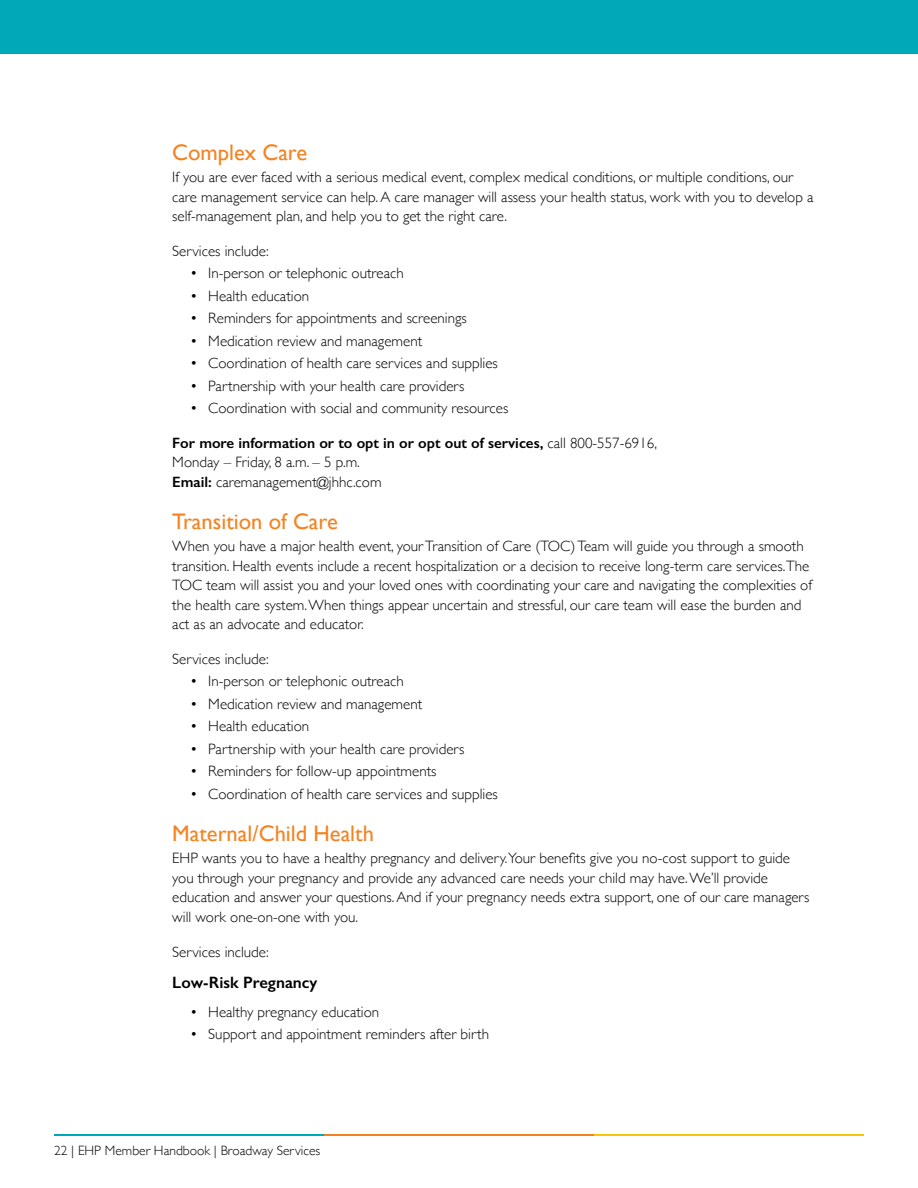
<style>
.page{position:relative;width:918px;height:1188px;background:#fff}
.page>*{position:absolute;margin:0;border:0;box-sizing:border-box;transform-origin:0 0}
.L2_Heading{font:22.5px "Gill Sans";color:#f58220}
.L4_Heading{font:600 16.5px "Gill Sans";color:#000}
.L1_First_Paragraph{font:300 15px/19.5px "Gill Sans";color:#000}
.L1_Body_Text{font:300 15px/19.5px "Gill Sans";color:#000}
.t1{font:300 13.5px "Gill Sans";color:#000}
.s1{font-weight:600}
</style>
<div class="page">
<div style="left:0;top:0;width:918px;height:54px;background:#00a9b7"></div>
<hr style="left:54px;top:1134px;width:270px;height:2px;background:#00a9b7">
<hr style="left:594px;top:1134px;width:270px;height:2px;background:#f9c606">
<hr style="left:324px;top:1134px;width:270px;height:2px;background:#f58220">
<p class="L2_Heading" style="left:172px;top:139px;width:136px">Complex Care</p>
<p class="L1_First_Paragraph" style="left:172px;top:167px;width:643px">If you are ever faced with a serious medical event, complex medical conditions, or multiple conditions, our care management service can help. A care manager will assess your health status, work with you to develop a self-management plan, and help you to get the right care.</p>
<p class="L1_Body_Text" style="left:172px;top:240px;width:98px">Services include:</p>
<p class="L1_First_Paragraph" style="left:190px;top:263px;width:215px">• In-person or telephonic outreach</p>
<p class="L1_First_Paragraph" style="left:190px;top:285px;width:120px">• Health education</p>
<p class="L1_First_Paragraph" style="left:190px;top:308px;width:278px">• Reminders for appointments and screenings</p>
<p class="L1_First_Paragraph" style="left:190px;top:330px;width:233px">• Medication review and management</p>
<p class="L1_First_Paragraph" style="left:190px;top:353px;width:309px">• Coordination of health care services and supplies</p>
<p class="L1_First_Paragraph" style="left:190px;top:375px;width:276px">• Partnership with your health care providers</p>
<p class="L1_First_Paragraph" style="left:190px;top:398px;width:320px">• Coordination with social and community resources</p>
<p class="L1_Body_Text" style="left:172px;top:432px;width:486px"><span class="s1">For more information or to opt in or opt out of services,</span> call 800-557-6916,<br>Monday – Friday, 8 a.m. – 5 p.m.<br><span class="s1">Email:</span> caremanagement@jhhc.com</p>
<p class="L2_Heading" style="left:172px;top:508px;width:167px">Transition of Care</p>
<p class="L1_First_Paragraph" style="left:172px;top:536px;width:641px">When you have a major health event, your Transition of Care (TOC) Team will guide you through a smooth transition. Health events include a recent hospitalization or a decision to receive long-term care services.The TOC team will assist you and your loved ones with coordinating your care and navigating the complexities of the health care system. When things appear uncertain and stressful, our care team will ease the burden and act as an advocate and educator.</p>
<p class="L1_Body_Text" style="left:172px;top:649px;width:98px">Services include:</p>
<p class="L1_First_Paragraph" style="left:190px;top:671px;width:215px">• In-person or telephonic outreach</p>
<p class="L1_First_Paragraph" style="left:190px;top:694px;width:233px">• Medication review and management</p>
<p class="L1_First_Paragraph" style="left:190px;top:716px;width:120px">• Health education</p>
<p class="L1_First_Paragraph" style="left:190px;top:739px;width:276px">• Partnership with your health care providers</p>
<p class="L1_First_Paragraph" style="left:190px;top:761px;width:248px">• Reminders for follow-up appointments</p>
<p class="L1_First_Paragraph" style="left:190px;top:784px;width:309px">• Coordination of health care services and supplies</p>
<p class="L2_Heading" style="left:172px;top:820px;width:203px">Maternal/Child Health</p>
<p class="L1_First_Paragraph" style="left:172px;top:848px;width:639px">EHP wants you to have a healthy pregnancy and delivery.Your benefits give you no-cost support to guide you through your pregnancy and provide any advanced care needs your child may have. We’ll provide education and answer your questions. And if your pregnancy needs extra support, one of our care managers will work one-on-one with you.</p>
<p class="L1_Body_Text" style="left:172px;top:941px;width:98px">Services include:</p>
<p class="L4_Heading" style="left:172px;top:973px;width:147px">Low-Risk Pregnancy</p>
<p class="L1_First_Paragraph" style="left:190px;top:1001px;width:190px">• Healthy pregnancy education</p>
<p class="L1_First_Paragraph" style="left:190px;top:1024px;width:300px">• Support and appointment reminders after birth</p>
<p class="t1" style="left:54px;top:1140px;width:268px">22 | EHP Member Handbook | Broadway Services</p>
</div>
